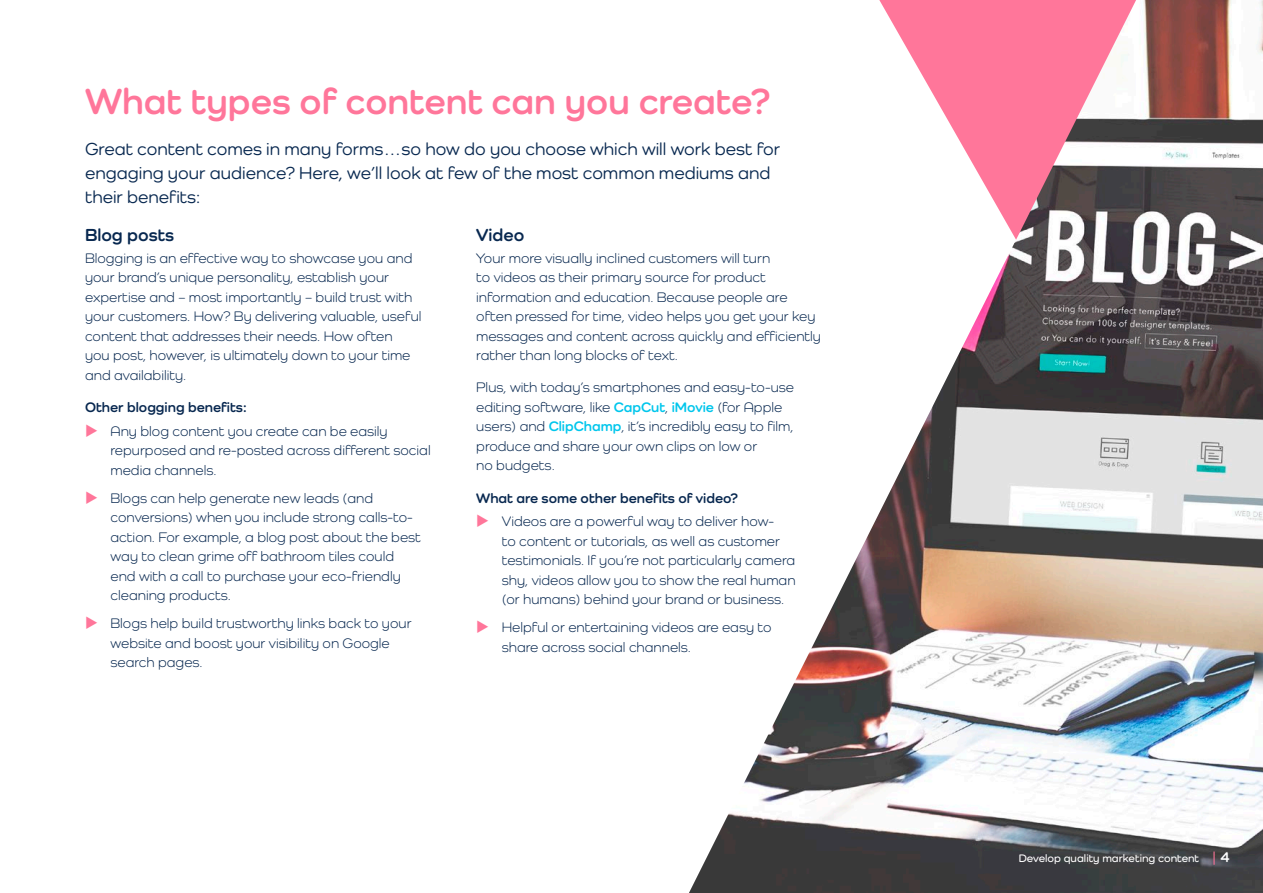
<style>
.page{position:relative;width:1263px;height:893px;background:#fff}
.page>*{position:absolute;margin:0;border:0;box-sizing:border-box;transform-origin:0 0}
.head_25_pink{font:700 37.5px "Como";color:#ff769a}
._12_on_16_med{font:500 18px/24px "Como";color:#082850}
.sub_navy_12{font:700 18px "Como";color:#082850}
.body_indent{font:14.25px/19.5px "Como";color:#082850}
.NEW_body_9_5_reg{font:14.25px/19.5px "Como";color:#082850}
.sub_navy_12-2{font:14.25px/19.5px "Como";color:#082850}
.NEW_body_9_5_reg-2{font:700 14.25px "Como";color:#082850}
.t1{font:600 11.25px "Como";color:#fff}
.s1{color:#ff769a}
.s2{font-weight:700;color:#00c6ec}
.s3{font-size:15px;color:#ff769a}
.s4{font-weight:700;font-size:15px}
</style>
<div class="page">
<img style="left:689px;top:0;width:574px;height:893px">
<p class="head_25_pink" style="left:85px;top:78px;width:687px">What types of content can you create?</p>
<p class="_12_on_16_med" style="left:85px;top:136px;width:697px">Great content comes in many forms…so how do you choose which will work best for engaging your audience? Here, we’ll look at few of the most common mediums and their benefits:</p>
<p class="sub_navy_12" style="left:85px;top:224px;width:91px">Blog posts</p>
<p class="sub_navy_12-2" style="left:85px;top:248px;width:338px">Blogging is an effective way to showcase you and your brand’s unique personality, establish your expertise and – most importantly – build trust with your customers. How? By delivering valuable, useful content that addresses their needs. How often<br>you post, however, is ultimately down to your time and availability.</p>
<p class="NEW_body_9_5_reg-2" style="left:85px;top:398px;width:163px">Other blogging benefits:</p>
<p class="body_indent" style="left:111px;top:421px;width:322px;text-indent:-26px"><span class="s1">◆</span> Any blog content you create can be easily repurposed and re-posted across different social media channels.</p>
<p class="body_indent" style="left:111px;top:488px;width:312px;text-indent:-26px"><span class="s1">◆</span> Blogs can help generate new leads (and conversions) when you include strong calls-to&shy;action. For example, a blog post about the best way to clean grime off bathroom tiles could end with a call to purchase your eco-friendly cleaning products.</p>
<p class="body_indent" style="left:111px;top:613px;width:303px;text-indent:-26px"><span class="s1">◆</span> Blogs help build trustworthy links back to your website and boost your visibility on Google search pages.</p>
<p class="sub_navy_12" style="left:476px;top:224px;width:50px">Video</p>
<p class="NEW_body_9_5_reg" style="left:476px;top:248px;width:346px">Your more visually inclined customers will turn<br>to videos as their primary source for product information and education. Because people are often pressed for time, video helps you get your key messages and content across quickly and efficiently rather than long blocks of text.</p>
<p class="NEW_body_9_5_reg" style="left:476px;top:378px;width:319px">Plus, with today’s smartphones and easy-to-use editing software, like <span class="s2">CapCut</span>, <span class="s2">iMovie</span> (for Apple users) and <span class="s2">ClipChamp</span>, it’s incredibly easy to film, produce and share your own clips on low or<br>no budgets.</p>
<p class="NEW_body_9_5_reg-2" style="left:476px;top:489px;width:263px">What are some other benefits of video?</p>
<p class="body_indent" style="left:502px;top:512px;width:295px;text-indent:-26px"><span class="s1">◆</span> Videos are a powerful way to deliver how-<br>to content or tutorials, as well as customer testimonials. If you’re not particularly camera shy, videos allow you to show the real human (or humans) behind your brand or business.</p>
<p class="body_indent" style="left:502px;top:618px;width:271px;text-indent:-26px"><span class="s1">◆</span> Helpful or entertaining videos are easy to share across social channels.</p>
<p class="t1" style="left:1019px;top:851px;width:213px">Develop quality marketing content <span class="s3">|</span> <span class="s4">4</span></p>
</div>
